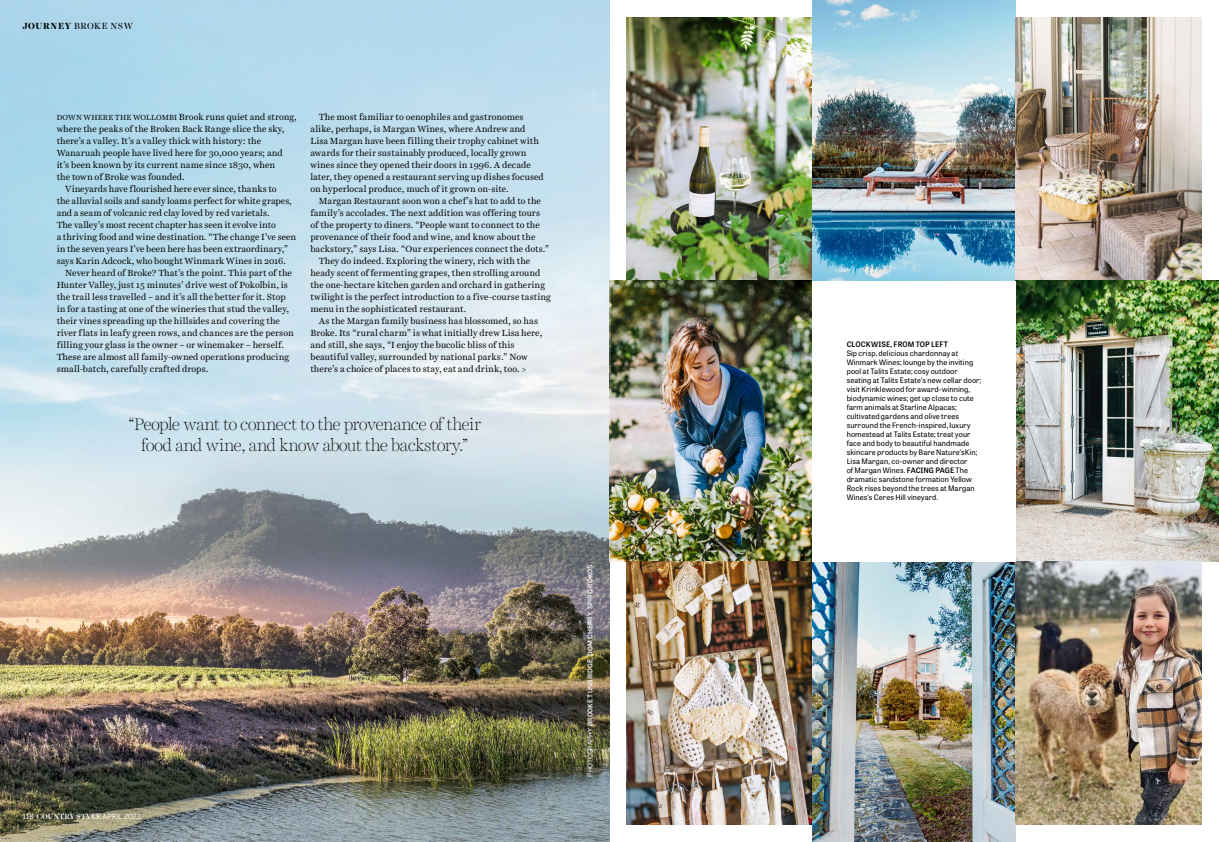
<style>
.page{position:relative;width:1219px;height:842px;background:#fff}
.page>*{position:absolute;margin:0;border:0;box-sizing:border-box;transform-origin:0 0}
.t1{font:100 17px/21px "Harriet Display";letter-spacing:-.015em;color:#000;text-align:center}
.t2{font:9px/12px "Harriet Text";letter-spacing:.005em;color:#000}
.t3{font:9px "Harriet Display";letter-spacing:.045em;color:#000}
.t4{font:7.5px/9px "Tablet Gothic";letter-spacing:.015em;color:#000}
.t5{font:600 7.5px "Tablet Gothic";letter-spacing:.01em;color:#000}
.t6{font:7px "Benton Sans";color:#fff}
.t7{font:500 6.5px "Benton Sans";color:#fff}
.s1{font-weight:700}
.s2{font-size:7.5px}
.s3{font-family:"Harriet Display";font-weight:500;font-size:7.6px}
.s4{font-weight:400}
.s5{font-weight:600}
</style>
<div class="page">
<img style="left:0;top:539px;width:609px;height:303px">
<img style="left:626px;top:17px;width:187px;height:264px">
<img style="left:609px;top:281px;width:203px;height:280px">
<img style="left:626px;top:561px;width:187px;height:264px">
<img style="left:813px;top:0;width:203px;height:281px">
<img style="left:813px;top:562px;width:203px;height:280px">
<img style="left:1016px;top:17px;width:186px;height:264px">
<img style="left:1016px;top:281px;width:203px;height:280px">
<img style="left:1016px;top:561px;width:186px;height:264px">
<svg style="left:0;top:0;width:610px;height:539px;background:#c1dce9"></svg>
<p class="t3" style="left:23px;top:20px;width:112px"><span class="s1">JOURNEY</span> BROKE NSW</p>
<p class="t2" style="left:57px;top:111px;width:242px"><span class="s2">DOWN WHERE THE WOLLOMBI</span> Brook runs quiet and strong,</p>
<p class="t2" style="left:57px;top:123px;width:229px">where the peaks of the Broken Back Range slice the sky,</p>
<p class="t2" style="left:57px;top:135px;width:206px">there’s a valley. It’s a valley thick with history: the</p>
<p class="t2" style="left:57px;top:147px;width:228px">Wanaruah people have lived here for 30,000 years; and</p>
<p class="t2" style="left:57px;top:159px;width:220px">it’s been known by its current name since 1830, when</p>
<p class="t2" style="left:57px;top:171px;width:130px">the town of Broke was founded.</p>
<p class="t2" style="left:65px;top:183px;width:213px">Vineyards have flourished here ever since, thanks to</p>
<p class="t2" style="left:57px;top:195px;width:237px">the alluvial soils and sandy loams perfect for white grapes,</p>
<p class="t2" style="left:57px;top:207px;width:214px">and a seam of volcanic red clay loved by red varietals.</p>
<p class="t2" style="left:57px;top:219px;width:221px">The valley’s most recent chapter has seen it evolve into</p>
<p class="t2" style="left:57px;top:231px;width:241px">a thriving food and wine destination. “The change I’ve seen</p>
<p class="t2" style="left:57px;top:243px;width:233px">in the seven years I’ve been here has been extraordinary,”</p>
<p class="t2" style="left:57px;top:255px;width:231px">says Karin Adcock, who bought Winmark Wines in 2016.</p>
<p class="t2" style="left:65px;top:267px;width:228px">Never heard of Broke? That’s the point. This part of the</p>
<p class="t2" style="left:57px;top:279px;width:233px">Hunter Valley, just 15 minutes’ drive west of Pokolbin, is</p>
<p class="t2" style="left:57px;top:291px;width:231px">the trail less travelled – and it’s all the better for it. Stop</p>
<p class="t2" style="left:57px;top:303px;width:234px">in for a tasting at one of the wineries that stud the valley,</p>
<p class="t2" style="left:57px;top:315px;width:225px">their vines spreading up the hillsides and covering the</p>
<p class="t2" style="left:57px;top:327px;width:239px">river flats in leafy green rows, and chances are the person</p>
<p class="t2" style="left:57px;top:339px;width:229px">filling your glass is the owner – or winemaker – herself.</p>
<p class="t2" style="left:57px;top:351px;width:234px">These are almost all family-owned operations producing</p>
<p class="t2" style="left:57px;top:363px;width:153px">small-batch, carefully crafted drops.</p>
<p class="t2" style="left:310px;top:111px;width:235px;text-indent:9px">The most familiar to oenophiles and gastronomes alike, perhaps, is Margan Wines, where Andrew and Lisa Margan have been filling their trophy cabinet with awards for their sustainably produced, locally grown wines since they opened their doors in 1996. A decade later, they opened a restaurant serving up dishes focused on hyperlocal produce, much of it grown on-site.</p>
<p class="t2" style="left:319px;top:195px;width:224px">Margan Restaurant soon won a chef’s hat to add to the</p>
<p class="t2" style="left:310px;top:207px;width:231px">family’s accolades. The next addition was offering tours</p>
<p class="t2" style="left:310px;top:219px;width:231px">of the property to diners. “People want to connect to the</p>
<p class="t2" style="left:310px;top:231px;width:227px">provenance of their food and wine, and know about the</p>
<p class="t2" style="left:310px;top:243px;width:240px">backstory,” says Lisa. “Our experiences connect the dots.”</p>
<p class="t2" style="left:319px;top:255px;width:213px">They do indeed. Exploring the winery, rich with the</p>
<p class="t2" style="left:310px;top:267px;width:232px">heady scent of fermenting grapes, then strolling around</p>
<p class="t2" style="left:310px;top:279px;width:236px">the one-hectare kitchen garden and orchard in gathering</p>
<p class="t2" style="left:310px;top:291px;width:242px">twilight is the perfect introduction to a five-course tasting</p>
<p class="t2" style="left:310px;top:303px;width:157px">menu in the sophisticated restaurant.</p>
<p class="t2" style="left:319px;top:315px;width:221px">As the Margan family business has blossomed, so has</p>
<p class="t2" style="left:310px;top:327px;width:233px">Broke. Its “rural charm” is what initially drew Lisa here,</p>
<p class="t2" style="left:310px;top:339px;width:206px">and still, she says, “I enjoy the bucolic bliss of this</p>
<p class="t2" style="left:310px;top:351px;width:219px">beautiful valley, surrounded by national parks.” Now</p>
<p class="t2" style="left:310px;top:363px;width:218px">there’s a choice of places to stay, eat and drink, too. &gt;</p>
<h1 class="t1" style="left:128px;top:413px;width:354px">“People want to connect to the provenance of their food and wine, and know about the backstory.”</h1>
<p class="t6" style="left:23px;top:813px;width:120px">118 <span class="s3">COUNTRY STYLE</span> APRIL 2023</p>
<p class="t7" style="left:586px;top:777px;width:213px;rotate:-90deg"><span class="s4">PHOTOGRAPHY</span> BROOKE TUNBRIDGE, DOM CHERRY, SPIRO ROKOS</p>
<p class="t5" style="left:847px;top:339px;width:103px">CLOCKWISE, FROM TOP LEFT</p>
<p class="t4" style="left:847px;top:349px;width:136px">Sip crisp, delicious chardonnay at Winmark Wines; lounge by the inviting pool at Talits Estate; cosy outdoor seating at Talits Estate’s new cellar door; visit Krinklewood for award-winning, biodynamic wines; get up close to cute farm animals at Starline Alpacas; cultivated gardens and olive trees surround the French-inspired, luxury homestead at Talits Estate; treat your face and body to beautiful handmade skincare products by Bare Nature’sKin; Lisa Margan, co-owner and director<br>of Margan Wines. <span class="s5">FACING PAGE</span> The dramatic sandstone formation Yellow Rock rises beyond the trees at Margan Wines’s Ceres Hill vineyard.</p>
</div>
